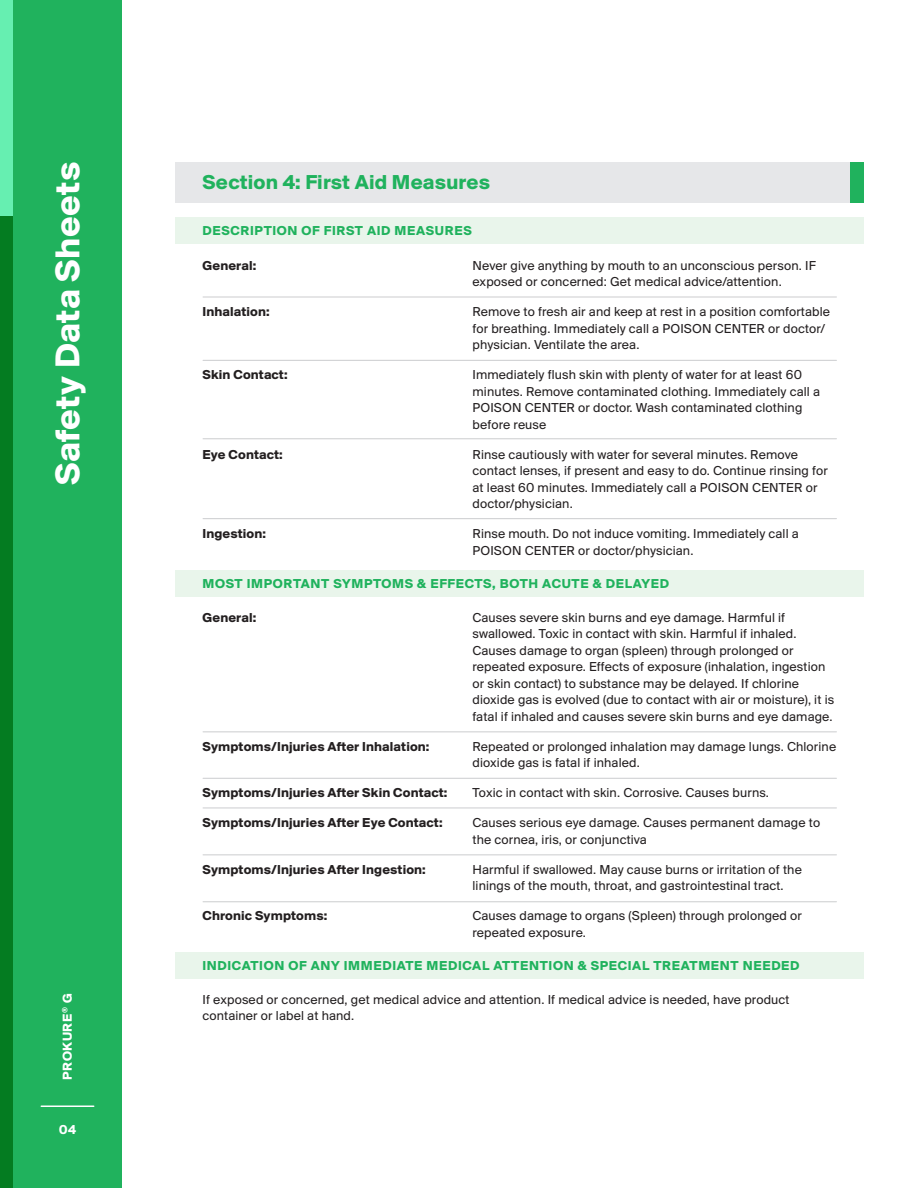
<style>
.page{position:relative;width:918px;height:1188px;background:#fff}
.page>*{position:absolute;margin:0;border:0;box-sizing:border-box;transform-origin:0 0}
.t1{font:700 36px "Suisse BP Intl";letter-spacing:.01em;color:#fff}
.t2{font:700 21px "Suisse BP Intl";letter-spacing:.01em;color:#20b25d}
.t3{font:13.5px/16.5px "Suisse BP Intl";letter-spacing:.01em;color:#231f20}
.t4{font:700 13.5px "Suisse BP Intl";letter-spacing:.01em;color:#231f20}
.t5{font:700 13.5px "Suisse BP Intl";letter-spacing:.05em;color:#20b25d}
.t6{font:700 13.5px "Suisse BP Intl";letter-spacing:.05em;color:#fff}
</style>
<div class="page">
<div style="left:0;top:0;width:122px;height:1188px;background:#20b25d"></div>
<hr style="left:41px;top:1106px;width:53px;height:1px;background:#fff">
<div style="left:0;top:216px;width:14px;height:972px;background:#047c21"></div>
<div style="left:0;top:0;width:14px;height:216px;background:#66efb1"></div>
<div style="left:176px;top:218px;width:688px;height:26px;background:#e9f5eb"></div>
<div style="left:176px;top:570px;width:688px;height:27px;background:#e9f5eb"></div>
<hr style="left:203px;top:296px;width:633px;height:2px;background:#d1d2d4">
<hr style="left:203px;top:360px;width:633px;height:1px;background:#d1d2d4">
<hr style="left:203px;top:438px;width:633px;height:1px;background:#d1d2d4">
<hr style="left:203px;top:518px;width:633px;height:1px;background:#d1d2d4">
<hr style="left:203px;top:731px;width:633px;height:1px;background:#d1d2d4">
<hr style="left:203px;top:778px;width:633px;height:1px;background:#d1d2d4">
<hr style="left:203px;top:807px;width:633px;height:1px;background:#d1d2d4">
<hr style="left:203px;top:854px;width:633px;height:1px;background:#d1d2d4">
<hr style="left:203px;top:901px;width:633px;height:1px;background:#d1d2d4">
<div style="left:176px;top:162px;width:688px;height:40px;background:#e6e7e9"></div>
<div style="left:850px;top:162px;width:14px;height:40px;background:#20b25d"></div>
<div style="left:176px;top:952px;width:688px;height:27px;background:#e9f5eb"></div>
<h1 class="t1" style="left:46px;top:485px;width:325px;rotate:-90deg">Safety Data Sheets</h1>
<p class="t6" style="left:60px;top:1080px;width:88px;rotate:-90deg">PROKURE<sup>®</sup> G</p>
<p class="t6" style="left:59px;top:1122px;width:19px">04</p>
<h2 class="t2" style="left:202px;top:170px;width:289px">Section 4: First Aid Measures</h2>
<p class="t5" style="left:202px;top:223px;width:271px">DESCRIPTION OF FIRST AID MEASURES</p>
<p class="t4" style="left:203px;top:257px;width:55px">General:</p>
<p class="t3" style="left:473px;top:257px;width:345px">Never give anything by mouth to an unconscious person. IF exposed or concerned: Get medical advice/attention.</p>
<p class="t4" style="left:203px;top:304px;width:69px">Inhalation:</p>
<p class="t3" style="left:473px;top:303px;width:359px">Remove to fresh air and keep at rest in a position comfortable for breathing. Immediately call a POISON CENTER or doctor/ physician. Ventilate the area.</p>
<p class="t4" style="left:203px;top:367px;width:87px">Skin Contact:</p>
<p class="t3" style="left:473px;top:366px;width:349px">Immediately flush skin with plenty of water for at least 60 minutes. Remove contaminated clothing. Immediately call a POISON CENTER or doctor. Wash contaminated clothing before reuse</p>
<p class="t4" style="left:203px;top:446px;width:82px">Eye Contact:</p>
<p class="t3" style="left:473px;top:446px;width:357px">Rinse cautiously with water for several minutes. Remove contact lenses, if present and easy to do. Continue rinsing for at least 60 minutes. Immediately call a POISON CENTER or doctor/physician.</p>
<p class="t4" style="left:203px;top:526px;width:65px">Ingestion:</p>
<p class="t3" style="left:473px;top:525px;width:328px">Rinse mouth. Do not induce vomiting. Immediately call a<br>POISON CENTER or doctor/physician.</p>
<p class="t5" style="left:202px;top:575px;width:468px">MOST IMPORTANT SYMPTOMS &amp; EFFECTS, BOTH ACUTE &amp; DELAYED</p>
<p class="t4" style="left:203px;top:609px;width:55px">General:</p>
<p class="t3" style="left:473px;top:609px;width:363px">Causes severe skin burns and eye damage. Harmful if swallowed. Toxic in contact with skin. Harmful if inhaled.<br>Causes damage to organ (spleen) through prolonged or repeated exposure. Effects of exposure (inhalation, ingestion or skin contact) to substance may be delayed. If chlorine dioxide gas is evolved (due to contact with air or moisture), it is fatal if inhaled and causes severe skin burns and eye damage.</p>
<p class="t4" style="left:203px;top:738px;width:228px">Symptoms/Injuries After Inhalation:</p>
<p class="t3" style="left:473px;top:738px;width:365px">Repeated or prolonged inhalation may damage lungs. Chlorine dioxide gas is fatal if inhaled.</p>
<p class="t4" style="left:203px;top:785px;width:246px">Symptoms/Injuries After Skin Contact:</p>
<p class="t3" style="left:473px;top:784px;width:298px">Toxic in contact with skin. Corrosive. Causes burns.</p>
<p class="t4" style="left:203px;top:815px;width:242px">Symptoms/Injuries After Eye Contact:</p>
<p class="t3" style="left:473px;top:814px;width:349px">Causes serious eye damage. Causes permanent damage to the cornea, iris, or conjunctiva</p>
<p class="t4" style="left:203px;top:861px;width:225px">Symptoms/Injuries After Ingestion:</p>
<p class="t3" style="left:473px;top:861px;width:331px">Harmful if swallowed. May cause burns or irritation of the linings of the mouth, throat, and gastrointestinal tract.</p>
<p class="t4" style="left:203px;top:908px;width:126px">Chronic Symptoms:</p>
<p class="t3" style="left:473px;top:907px;width:331px">Causes damage to organs (Spleen) through prolonged or repeated exposure.</p>
<p class="t5" style="left:202px;top:957px;width:599px">INDICATION OF ANY IMMEDIATE MEDICAL ATTENTION &amp; SPECIAL TREATMENT NEEDED</p>
<p class="t3" style="left:202px;top:991px;width:589px">If exposed or concerned, get medical advice and attention. If medical advice is needed, have product container or label at hand.</p>
</div>
